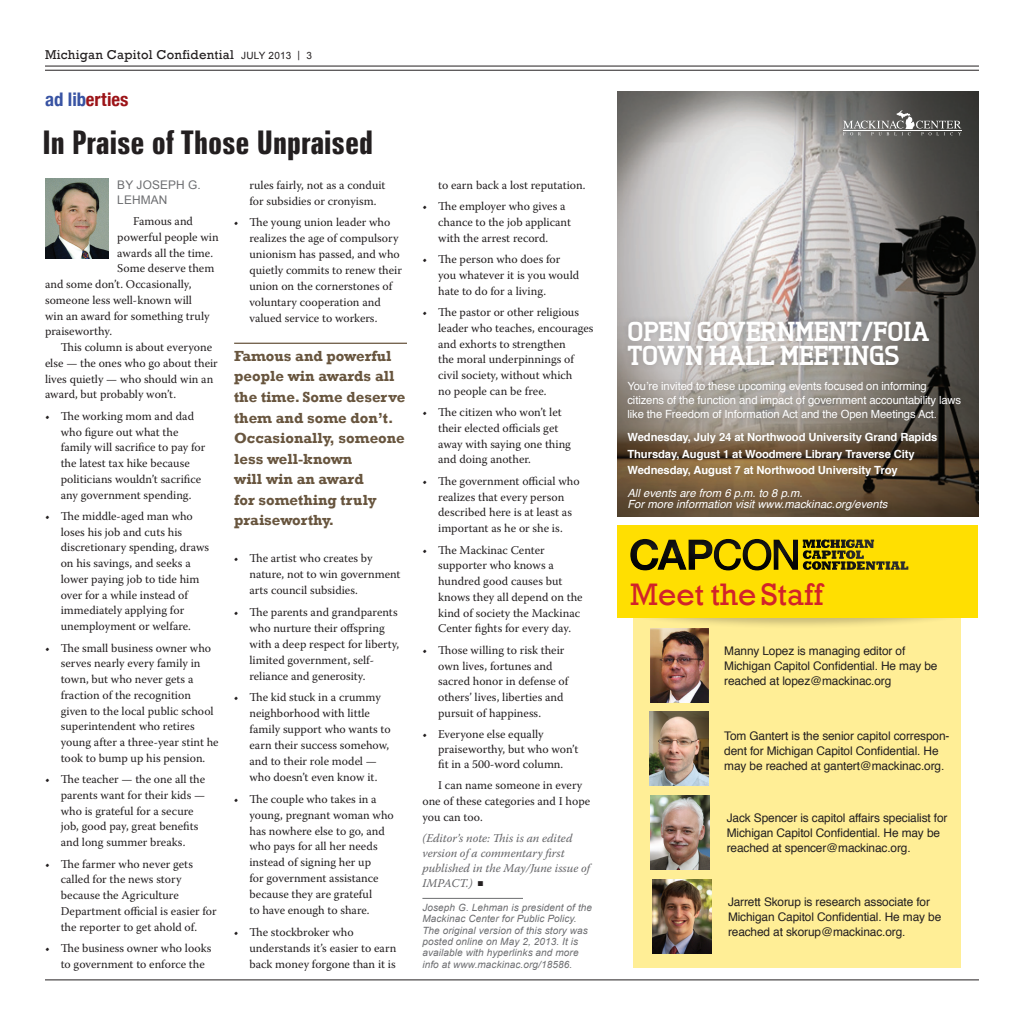
<style>
.page{position:relative;width:1024px;height:1024px;background:#fff}
.page>*{position:absolute;margin:0;border:0;box-sizing:border-box;transform-origin:0 0}
.t1{font:700 extra-condensed 32.62px "Zurich BT";color:#231f20}
.t2{font:31.88px "Rockwell";color:#d1232a}
.t3{font:800 27.5px/24.6px "Tertre";color:#fff}
.t4{font:700 condensed 18.75px "Helvetica Neue";color:#9c1418}
.t5{font:700 15px/20.6px "Rockwell";color:#68553e}
.t6{font:13.12px "Rockwell";letter-spacing:.02em;color:#231f20}
.t7{font:11.88px/15.8px "Warnock Pro";color:#231f20}
.t8{font:11.88px/15px "Helvetica";letter-spacing:-.01em;color:#231f20}
.t9{font:italic 11.88px/15.1px "Warnock Pro";color:#636366}
.t10{font:11.88px "Arial";letter-spacing:.01em;color:#6c6d70}
.t11{font:11.25px/13.8px "Helvetica";letter-spacing:-.01em;color:#fff}
.t12{font:700 11.25px/16.4px "Helvetica";letter-spacing:-.01em;color:#fff}
.t13{font:italic 11.25px/11.2px "Helvetica";color:#fff}
.t14{font:italic 10px/11.4px "Arial";letter-spacing:.01em;color:#6c6d70}
.s1{font-family:"Arial";font-size:10px}
.s2{color:#3853a3}
</style>
<div class="page">
<hr style="left:45px;top:66px;width:934px;height:1px;background:#231f20">
<hr style="left:45px;top:70px;width:934px;height:1px;background:#231f20">
<hr style="left:45px;top:979px;width:934px;height:1px;background:#231f20">
<hr style="left:422px;top:898px;width:101px;height:1px;background:#6c6d70">
<img style="left:45px;top:179px;width:63px;height:79px">
<div style="left:633px;top:553px;width:328px;height:415px;background:#ffee96"></div>
<div style="left:616px;top:581px;width:363px;height:48px;background:#231f20;opacity:.25"></div>
<div style="left:617px;top:525px;width:361px;height:93px;background:#ffdf01"></div>
<img style="left:650px;top:711px;width:59px;height:74px">
<img style="left:651px;top:795px;width:59px;height:74px">
<svg style="left:802px;top:539px;width:106px;height:31px"></svg>
<div style="left:629px;top:537px;width:170px;height:34px;background:#040503;opacity:.75"></div>
<img style="left:650px;top:628px;width:59px;height:75px">
<img style="left:652px;top:879px;width:59px;height:74px">
<img style="left:617px;top:91px;width:362px;height:425px">
<svg style="left:843px;top:110px;width:118px;height:25px;background:#737371"></svg>
<div style="left:621px;top:315px;width:346px;height:201px;background:#231f20;opacity:.2"></div>
<hr style="left:234px;top:343px;width:173px;height:1px;background:#68553e">
<p class="t6" style="left:45px;top:47px;width:268px">Michigan Capitol Confidential <span class="s1">JULY 2013 | 3</span></p>
<h3 class="t4" style="left:45px;top:83px;width:85px"><span class="s2">ad lib</span>erties</h3>
<h1 class="t1" style="left:42px;top:124px;width:332px">In Praise of Those Unpraised</h1>
<p class="t10" style="left:117px;top:177px;width:44px">BY JOSEP</p>
<p class="t10" style="left:176px;top:177px;width:26px">H G.</p>
<p class="t10" style="left:117px;top:192px;width:33px">LEHMAN</p>
<p class="t7" style="left:133px;top:213px;width:61px">Famous and</p>
<p class="t7" style="left:117px;top:229px;width:103px">powerful people win</p>
<p class="t7" style="left:117px;top:245px;width:97px">awards all the time.</p>
<p class="t7" style="left:117px;top:260px;width:98px">Some deserve them</p>
<p class="t7" style="left:45px;top:276px;width:148px">and some don’t. Occasionally,</p>
<p class="t7" style="left:45px;top:292px;width:149px">someone less well-known will</p>
<p class="t7" style="left:45px;top:308px;width:166px">win an award for something truly</p>
<p class="t7" style="left:45px;top:323px;width:69px">praiseworthy.</p>
<p class="t7" style="left:61px;top:339px;width:153px">This column is about everyone</p>
<p class="t7" style="left:45px;top:355px;width:174px">else — the ones who go about their</p>
<p class="t7" style="left:45px;top:371px;width:170px">lives quietly — who should win an</p>
<p class="t7" style="left:45px;top:386px;width:133px">award, but probably won’t.</p>
<p class="t7" style="left:61px;top:408px;width:146px;text-indent:-16px">• The working mom and dad who figure out what the family will sacrifice to pay for the latest tax hike because politicians wouldn’t sacrifice any government spending.</p>
<p class="t7" style="left:61px;top:508px;width:150px;text-indent:-16px">• The middle-aged man who loses his job and cuts his discretionary spending, draws on his savings, and seeks a lower paying job to tide him over for a while instead of immediately applying for unemployment or welfare.</p>
<p class="t7" style="left:61px;top:639px;width:159px;text-indent:-16px">• The small business owner who serves nearly every family in town, but who never gets a fraction of the recognition given to the local public school superintendent who retires young after a three-year stint he took to bump up his pension.</p>
<p class="t7" style="left:61px;top:771px;width:146px;text-indent:-16px">• The teacher — the one all the parents want for their kids — who is grateful for a secure job, good pay, great benefits and long summer breaks.</p>
<p class="t7" style="left:61px;top:855px;width:157px;text-indent:-16px">• The farmer who never gets called for the news story because the Agriculture<br>Department official is easier for the reporter to get ahold of.</p>
<p class="t7" style="left:61px;top:940px;width:152px;text-indent:-16px">• The business owner who looks to government to enforce the</p>
<p class="t7" style="left:249px;top:177px;width:138px">rules fairly, not as a conduit for subsidies or cronyism.</p>
<p class="t7" style="left:249px;top:214px;width:154px;text-indent:-16px">• The young union leader who realizes the age of compulsory unionism has passed, and who quietly commits to renew their union on the cornerstones of voluntary cooperation and valued service to workers.</p>
<p class="t5" style="left:234px;top:345px;width:173px">Famous and powerful people win awards all the time. Some deserve them and some don’t.<br>Occasionally, someone less well-known<br>will win an award<br>for something truly praiseworthy.</p>
<p class="t7" style="left:249px;top:550px;width:153px;text-indent:-16px">• The artist who creates by nature, not to win government arts council subsidies.</p>
<p class="t7" style="left:249px;top:604px;width:151px;text-indent:-16px">• The parents and grandparents who nurture their offspring with a deep respect for liberty, limited government, self&shy;reliance and generosity.</p>
<p class="t7" style="left:249px;top:689px;width:143px;text-indent:-16px">• The kid stuck in a crummy neighborhood with little family support who wants to earn their success somehow, and to their role model — who doesn’t even know it.</p>
<p class="t7" style="left:249px;top:790px;width:146px;text-indent:-16px">• The couple who takes in a young, pregnant woman who has nowhere else to go, and who pays for all her needs instead of signing her up<br>for government assistance because they are grateful<br>to have enough to share.</p>
<p class="t7" style="left:249px;top:924px;width:148px;text-indent:-16px">• The stockbroker who understands it’s easier to earn back money forgone than it is</p>
<p class="t7" style="left:438px;top:177px;width:149px">to earn back a lost reputation.</p>
<p class="t7" style="left:438px;top:198px;width:134px;text-indent:-16px">• The employer who gives a chance to the job applicant with the arrest record.</p>
<p class="t7" style="left:438px;top:251px;width:142px;text-indent:-16px">• The person who does for you whatever it is you would hate to do for a living.</p>
<p class="t7" style="left:438px;top:304px;width:157px;text-indent:-16px">• The pastor or other religious leader who teaches, encourages and exhorts to strengthen<br>the moral underpinnings of civil society, without which<br>no people can be free.</p>
<p class="t7" style="left:438px;top:404px;width:134px;text-indent:-16px">• The citizen who won’t let their elected officials get away with saying one thing and doing another.</p>
<p class="t7" style="left:438px;top:473px;width:143px;text-indent:-16px">• The government official who realizes that every person described here is at least as important as he or she is.</p>
<p class="t7" style="left:438px;top:541px;width:146px;text-indent:-16px">• The Mackinac Center supporter who knows a hundred good causes but knows they all depend on the kind of society the Mackinac<br>Center fights for every day.</p>
<p class="t7" style="left:438px;top:642px;width:132px;text-indent:-16px">• Those willing to risk their own lives, fortunes and sacred honor in defense of others’ lives, liberties and pursuit of happiness.</p>
<p class="t7" style="left:438px;top:726px;width:142px;line-height:15.1px;text-indent:-16px">• Everyone else equally praiseworthy, but who won’t fit in a 500-word column.</p>
<p class="t7" style="left:422px;top:777px;width:169px;text-indent:16px">I can name someone in every one of these categories and I hope you can too.</p>
<p class="t9" style="left:422px;top:830px;width:169px">(Editor’s note: This is an edited version of a commentary first published in the May/June issue of<br>IMPACT.)</p>
<p class="t14" style="left:422px;top:902px;width:171px">Joseph G. Lehman is president of the Mackinac Center for Public Policy.<br>The original version of this story was posted online on May 2, 2013. It is available with hyperlinks and more info at www.mackinac.org/18586.</p>
<h3 class="t3" style="left:627px;top:318px;width:304px">OPEN GOVERNMENT/FOIA<br>TOWN HALL MEETINGS</h3>
<p class="t11" style="left:627px;top:380px;width:335px">You’re invited to these upcoming events focused on informing citizens of the function and impact of government accountability laws like the Freedom of Information Act and the Open Meetings Act.</p>
<p class="t12" style="left:627px;top:429px;width:311px">Wednesday, July 24 at Northwood University Grand Rapids<br>Thursday, August 1 at Woodmere Library Traverse City<br>Wednesday, August 7 at Northwood University Troy</p>
<p class="t13" style="left:627px;top:487px;width:262px">All events are from 6 p.m. to 8 p.m.<br>For more information visit www.mackinac.org/events</p>
<h2 class="t2" style="left:630px;top:576px;width:194px">Meet the Staff</h2>
<p class="t8" style="left:724px;top:644px;width:215px">Manny Lopez is managing editor of<br>Michigan Capitol Confidential. He may be reached at lopez@mackinac.org</p>
<p class="t8" style="left:724px;top:729px;width:227px">Tom Gantert is the senior capitol correspon&shy;dent for Michigan Capitol Confidential. He may be reached at gantert@mackinac.org.</p>
<p class="t8" style="left:727px;top:810px;width:222px">Jack Spencer is capitol affairs specialist for<br>Michigan Capitol Confidential. He may be reached at spencer@mackinac.org.</p>
<p class="t8" style="left:728px;top:894px;width:215px">Jarrett Skorup is research associate for<br>Michigan Capitol Confidential. He may be reached at skorup@mackinac.org.</p>
</div>
